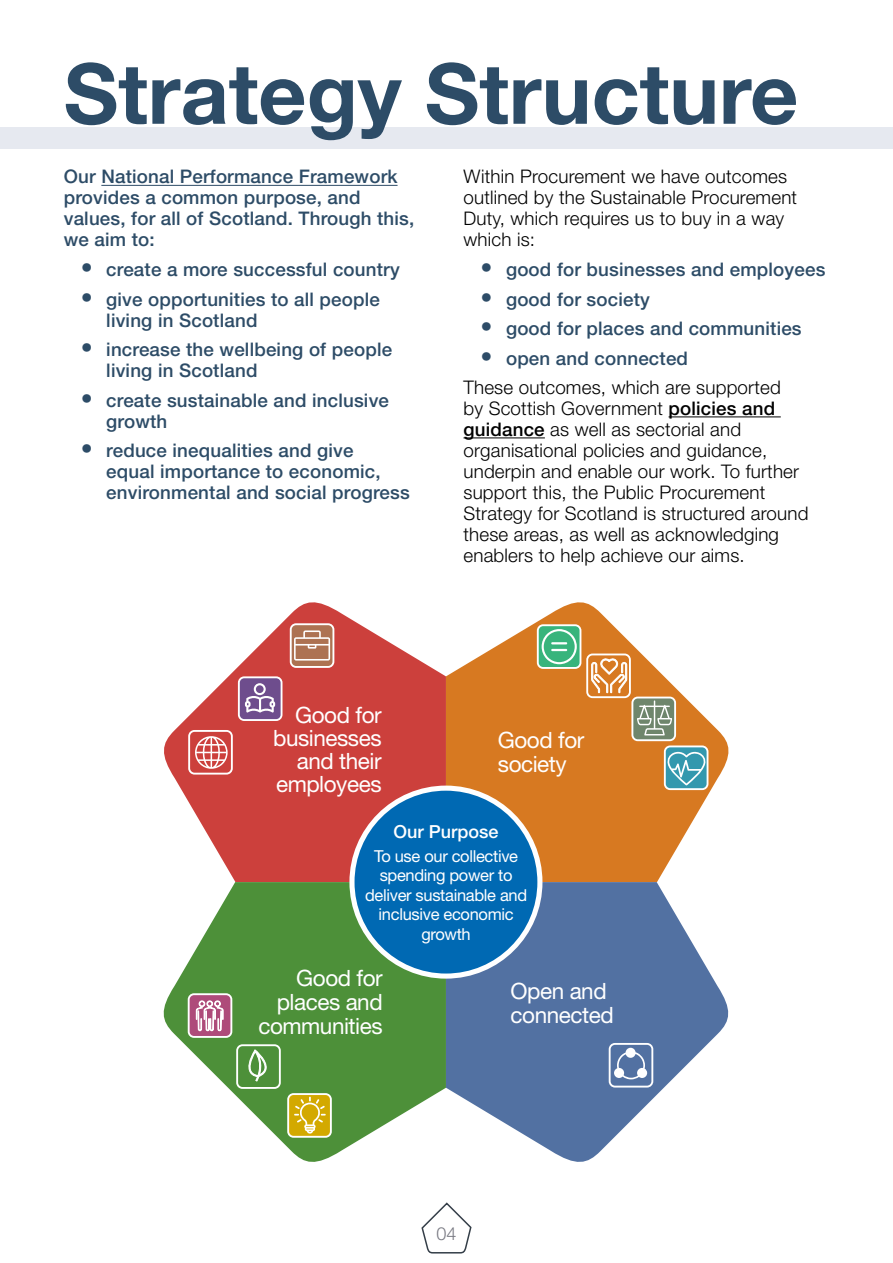
<style>
.page{position:relative;width:893px;height:1263px;background:#fff}
.page>*{position:absolute;margin:0;border:0;box-sizing:border-box;transform-origin:0 0}
.Heading{font:700 84px "Helvetica Neue LT Std";color:#2d4c67}
.t1{font:22.5px/24px "Helvetica Neue LT Std";letter-spacing:-.02em;color:#fff;text-align:right}
.Intro{font:500 18.75px/21px "Helvetica Neue LT Std";letter-spacing:.01em;color:#2d4c67}
.Body_Txt{font:300 18.75px/21px "Helvetica Neue LT Std";letter-spacing:.01em;color:#000}
.t2{font:500 18px "Helvetica Neue LT Std";color:#fff}
.t3{font:300 18px "Helvetica Neue LT Std";color:#787982}
.t4{font:16.5px/19.5px "Helvetica Neue LT Std";letter-spacing:-.02em;color:#fff;text-align:center}
.s1{font-size:24px}
.s2{font-weight:500}
</style>
<div class="page">
<svg style="left:421px;top:1202px;width:51px;height:52px"></svg>
<hr style="left:101px;top:185px;width:297px;height:1px;background:#2d4c67">
<hr style="left:668px;top:416px;width:113px;height:1px;background:#000">
<hr style="left:463px;top:437px;width:82px;height:1px;background:#000">
<svg style="left:164px;top:602px;width:282px;height:280px;fill:#cc403c"></svg>
<svg style="left:446px;top:602px;width:283px;height:280px;fill:#d77921"></svg>
<svg style="left:163px;top:882px;width:283px;height:280px;fill:#4d9039"></svg>
<svg style="left:446px;top:882px;width:283px;height:280px;fill:#5271a2"></svg>
<svg style="left:349px;top:785px;width:193px;height:194px"></svg>
<div style="left:355px;top:791px;width:182px;height:182px;background:#0069b3;border-radius:50%"></div>
<div style="left:632px;top:697px;width:43px;height:43px;background:#6f866c;border-radius:5px"></div>
<div style="left:631px;top:697px;width:45px;height:44px;border:2px solid #fff;border-radius:5px"></div>
<svg style="left:637px;top:700px;width:35px;height:35px"></svg>
<div style="left:665px;top:746px;width:42px;height:43px;background:#3398ae;border-radius:5px"></div>
<div style="left:664px;top:745px;width:44px;height:45px;border:2px solid #fff;border-radius:5px"></div>
<svg style="left:667px;top:752px;width:39px;height:34px"></svg>
<div style="left:587px;top:654px;width:43px;height:43px;background:#d77921;border-radius:5px"></div>
<div style="left:586px;top:653px;width:45px;height:45px;border:2px solid #fff;border-radius:5px"></div>
<svg style="left:591px;top:658px;width:36px;height:35px"></svg>
<div style="left:538px;top:625px;width:42px;height:43px;background:#38b47c;border-radius:5px"></div>
<div style="left:537px;top:624px;width:44px;height:45px;border:2px solid #fff;border-radius:5px"></div>
<svg style="left:542px;top:629px;width:35px;height:35px"></svg>
<div style="left:610px;top:1044px;width:42px;height:42px;background:#5271a2;border-radius:5px"></div>
<div style="left:609px;top:1043px;width:44px;height:44px;border:2px solid #fff;border-radius:5px"></div>
<svg style="left:614px;top:1048px;width:33px;height:31px"></svg>
<div style="left:189px;top:994px;width:42px;height:43px;background:#ae4b7a;border-radius:5px"></div>
<div style="left:188px;top:993px;width:44px;height:45px;border:2px solid #fff;border-radius:5px"></div>
<svg style="left:196px;top:971px;width:28px;height:98px"></svg>
<div style="left:237px;top:1045px;width:43px;height:43px;background:#4d9039;border-radius:5px"></div>
<div style="left:236px;top:1044px;width:45px;height:45px;border:2px solid #fff;border-radius:5px"></div>
<svg style="left:248px;top:1049px;width:19px;height:33px"></svg>
<div style="left:288px;top:1094px;width:43px;height:43px;background:#d3a900;border-radius:5px"></div>
<div style="left:287px;top:1093px;width:45px;height:45px;border:2px solid #fff;border-radius:5px"></div>
<svg style="left:294px;top:1097px;width:32px;height:37px"></svg>
<div style="left:189px;top:731px;width:43px;height:43px;background:#cc403c;border-radius:5px"></div>
<div style="left:188px;top:730px;width:45px;height:44px;border:2px solid #fff;border-radius:5px"></div>
<svg style="left:195px;top:736px;width:33px;height:33px"></svg>
<div style="left:239px;top:677px;width:43px;height:43px;background:#6e4d8d;border-radius:5px"></div>
<div style="left:238px;top:676px;width:44px;height:45px;border:2px solid #fff;border-radius:5px"></div>
<svg style="left:245px;top:683px;width:30px;height:29px"></svg>
<div style="left:291px;top:624px;width:42px;height:43px;background:#ad7252;border-radius:5px"></div>
<div style="left:290px;top:623px;width:44px;height:45px;border:2px solid #fff;border-radius:5px"></div>
<svg style="left:294px;top:630px;width:36px;height:30px"></svg>
<div style="left:0;top:128px;width:893px;height:21px;background:#e6e9f0"></div>
<p class="Heading" style="left:64px;top:42px;width:736px">Strategy Structure</p>
<p class="Intro" style="left:64px;top:166px;width:352px">Our National Performance Framework provides a common purpose, and values, for all of Scotland. Through this, we aim to:</p>
<p class="Intro" style="left:81px;top:259px;width:320px"><span class="s1">•</span> create a more successful country</p>
<p class="Intro" style="left:106px;top:288px;width:275px;text-indent:-26px"><span class="s1">•</span> give opportunities to all people living in Scotland</p>
<p class="Intro" style="left:106px;top:339px;width:287px;text-indent:-26px"><span class="s1">•</span> increase the wellbeing of people living in Scotland</p>
<p class="Intro" style="left:106px;top:389px;width:284px;text-indent:-26px"><span class="s1">•</span> create sustainable and inclusive growth</p>
<p class="Intro" style="left:106px;top:440px;width:305px;text-indent:-26px"><span class="s1">•</span> reduce inequalities and give<br>equal importance to economic, environmental and social progress</p>
<p class="Body_Txt" style="left:463px;top:166px;width:335px">Within Procurement we have outcomes outlined by the Sustainable Procurement<br>Duty, which requires us to buy in a way which is:</p>
<p class="Intro" style="left:480px;top:259px;width:346px"><span class="s1">•</span> good for businesses and employees</p>
<p class="Intro" style="left:480px;top:288px;width:171px"><span class="s1">•</span> good for society</p>
<p class="Intro" style="left:480px;top:318px;width:323px"><span class="s1">•</span> good for places and communities</p>
<p class="Intro" style="left:480px;top:347px;width:209px"><span class="s1">•</span> open and connected</p>
<p class="Body_Txt" style="left:463px;top:376px;width:346px">These outcomes, which are supported<br>by Scottish Government <span class="s2">policies and guidance</span> as well as sectorial and organisational policies and guidance, underpin and enable our work. To further support this, the Public Procurement Strategy for Scotland is structured around these areas, as well as acknowledging enablers to help achieve our aims.</p>
<p class="t1" style="left:273px;top:703px;width:110px;line-height:23.2px">Good for businesses and their employees</p>
<p class="t1" style="left:498px;top:727px;width:88px;text-align:left">Good for society</p>
<p class="t2" style="left:394px;top:821px;width:107px">Our Purpose</p>
<p class="t4" style="left:365px;top:846px;width:164px">To use our collective spending power to deliver sustainable and inclusive economic growth</p>
<p class="t1" style="left:258px;top:965px;width:126px">Good for places and communities</p>
<p class="t1" style="left:511px;top:978px;width:105px;text-align:left">Open and connected</p>
<p class="t3" style="left:436px;top:1222px;width:22px">04</p>
</div>
